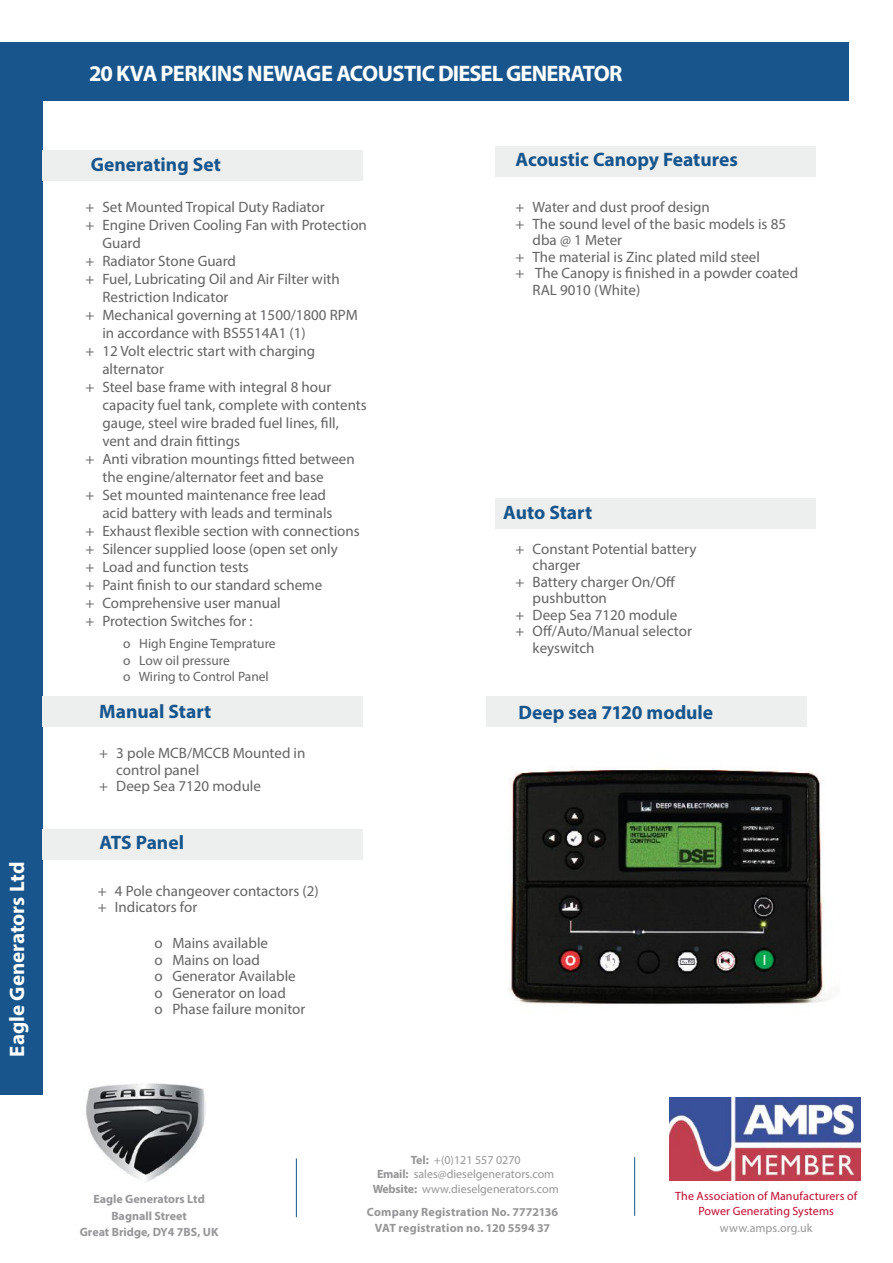
<style>
.page{position:relative;width:893px;height:1263px;background:#fff}
.page>*{position:absolute;margin:0;border:0;box-sizing:border-box;transform-origin:0 0}
.t1{font:700 22.5px "Myriad Pro";letter-spacing:-.035em;color:#fff}
.t2{font:700 21px "Myriad Pro";color:#fff}
.t3{font:700 19.5px "Myriad Pro";color:#17558c}
.t4{font:15px/16.5px "Myriad Pro";color:#656365}
.t5{font:13.5px/16.5px "Myriad Pro";color:#656365}
.t6{font:700 12px/16.5px "Myriad Pro";color:#969698;text-align:center}
.t7{font:12px/14.4px "Myriad Pro";color:#969698;text-align:center}
.t8{font:12px/14.5px "Myriad Pro";letter-spacing:.01em;color:#c00a2f;text-align:center}
.s1{font-weight:700}
</style>
<div class="page">
<div style="left:0;top:42px;width:43px;height:1052px;background:#17558c"></div>
<div style="left:41px;top:42px;width:808px;height:59px;background:#17558c"></div>
<div style="left:43px;top:150px;width:320px;height:31px;background:#edeeee"></div>
<div style="left:43px;top:696px;width:320px;height:31px;background:#edeeee"></div>
<div style="left:495px;top:499px;width:321px;height:30px;background:#edeeee"></div>
<div style="left:43px;top:829px;width:320px;height:31px;background:#edeeee"></div>
<hr style="left:296px;top:1158px;width:1px;height:59px;background:#17558c">
<hr style="left:634px;top:1157px;width:1px;height:59px;background:#17558c">
<img style="left:86px;top:1083px;width:120px;height:99px">
<img style="left:509px;top:768px;width:323px;height:237px">
<div style="left:487px;top:696px;width:320px;height:31px;background:#edeeee"></div>
<img style="left:669px;top:1098px;width:192px;height:82px">
<div style="left:495px;top:146px;width:321px;height:31px;background:#edeeee"></div>
<h2 class="t2" style="left:3px;top:1056px;width:197px;rotate:-90deg">Eagle Generators Ltd</h2>
<h1 class="t1" style="left:89px;top:59px;width:535px">20 KVA PERKINS NEWAGE ACOUSTIC DIESEL GENERATOR</h1>
<h3 class="t3" style="left:91px;top:152px;width:132px">Generating Set</h3>
<p class="t4" style="left:85px;top:199px;width:241px">+ Set Mounted Tropical Duty Radiator</p>
<p class="t4" style="left:85px;top:217px;width:283px">+ Engine Driven Cooling Fan with Protection</p>
<p class="t4" style="left:102px;top:235px;width:40px">Guard</p>
<p class="t4" style="left:85px;top:253px;width:152px">+ Radiator Stone Guard</p>
<p class="t4" style="left:85px;top:271px;width:256px">+ Fuel, Lubricating Oil and Air Filter with</p>
<p class="t4" style="left:102px;top:289px;width:128px">Restriction Indicator</p>
<p class="t4" style="left:85px;top:307px;width:274px">+ Mechanical governing at 1500/1800 RPM</p>
<p class="t4" style="left:102px;top:325px;width:205px">in accordance with BS5514A1 (1)</p>
<p class="t4" style="left:85px;top:343px;width:231px">+ 12 Volt electric start with charging</p>
<p class="t4" style="left:102px;top:361px;width:63px">alternator</p>
<p class="t4" style="left:85px;top:379px;width:247px">+ Steel base frame with integral 8 hour</p>
<p class="t4" style="left:102px;top:397px;width:266px">capacity fuel tank, complete with contents</p>
<p class="t4" style="left:102px;top:415px;width:238px">gauge, steel wire braded fuel lines, fill,</p>
<p class="t4" style="left:102px;top:433px;width:139px">vent and drain fittings</p>
<p class="t4" style="left:85px;top:451px;width:271px">+ Anti vibration mountings fitted between</p>
<p class="t4" style="left:102px;top:469px;width:223px">the engine/alternator feet and base</p>
<p class="t4" style="left:85px;top:487px;width:242px">+ Set mounted maintenance free lead</p>
<p class="t4" style="left:102px;top:505px;width:232px">acid battery with leads and terminals</p>
<p class="t4" style="left:85px;top:523px;width:276px">+ Exhaust flexible section with connections</p>
<p class="t4" style="left:85px;top:541px;width:254px">+ Silencer supplied loose (open set only</p>
<p class="t4" style="left:85px;top:559px;width:165px">+ Load and function tests</p>
<p class="t4" style="left:85px;top:577px;width:238px">+ Paint finish to our standard scheme</p>
<p class="t4" style="left:85px;top:595px;width:197px">+ Comprehensive user manual</p>
<p class="t4" style="left:85px;top:613px;width:169px">+ Protection Switches for :</p>
<p class="t5" style="left:123px;top:635px;width:154px">o High Engine Temprature o Low oil pressure<br>o Wiring to Control Panel</p>
<h3 class="t3" style="left:99px;top:698px;width:114px">Manual Start</h3>
<p class="t4" style="left:99px;top:745px;width:208px">+ 3 pole MCB/MCCB Mounted in</p>
<p class="t4" style="left:116px;top:761px;width:84px">control panel</p>
<p class="t4" style="left:99px;top:778px;width:163px">+ Deep Sea 7120 module</p>
<h3 class="t3" style="left:100px;top:830px;width:86px">ATS Panel</h3>
<p class="t4" style="left:98px;top:882px;width:222px">+ 4 Pole changeover contactors (2) + Indicators for</p>
<p class="t4" style="left:155px;top:935px;width:152px">o Mains available<br>o Mains on load<br>o Generator Available o Generator on load<br>o Phase failure monitor</p>
<h3 class="t3" style="left:516px;top:147px;width:224px">Acoustic Canopy Features</h3>
<p class="t4" style="left:516px;top:199px;width:196px">+ Water and dust proof design</p>
<p class="t4" style="left:516px;top:215px;width:272px">+ The sound level of the basic models is 85</p>
<p class="t4" style="left:533px;top:232px;width:91px">dba @ 1 Meter</p>
<p class="t4" style="left:516px;top:248px;width:246px">+ The material is Zinc plated mild steel</p>
<p class="t4" style="left:516px;top:265px;width:284px">+ The Canopy is finished in a powder coated</p>
<p class="t4" style="left:533px;top:281px;width:109px">RAL 9010 (White)</p>
<h3 class="t3" style="left:503px;top:499px;width:90px">Auto Start</h3>
<p class="t4" style="left:516px;top:540px;width:182px">+ Constant Potential battery</p>
<p class="t4" style="left:533px;top:557px;width:49px">charger</p>
<p class="t4" style="left:516px;top:573px;width:161px">+ Battery charger On/Off</p>
<p class="t4" style="left:533px;top:590px;width:76px">pushbutton</p>
<p class="t4" style="left:516px;top:606px;width:163px">+ Deep Sea 7120 module</p>
<p class="t4" style="left:516px;top:623px;width:178px">+ Off/Auto/Manual selector</p>
<p class="t4" style="left:533px;top:639px;width:63px">keyswitch</p>
<h3 class="t3" style="left:519px;top:699px;width:196px">Deep sea 7120 module</h3>
<p class="t6" style="left:80px;top:1191px;width:140px">Eagle Generators Ltd<br>Bagnall Street<br>Great Bridge, DY4 7BS, UK</p>
<p class="t7" style="left:373px;top:1152px;width:187px"><span class="s1">Tel:</span> +(0)121 557 0270<br><span class="s1">Email:</span> sales@dieselgenerators.com<br><span class="s1">Website:</span> www.dieselgenerators.com</p>
<p class="t6" style="left:367px;top:1203px;width:193px;line-height:16px">Company Registration No. 7772136<br>VAT registration no. 120 5594 37</p>
<p class="t8" style="left:675px;top:1189px;width:184px">The Association of Manufacturers of<br>Power Generating Systems</p>
<p class="t7" style="left:720px;top:1221px;width:94px">www.amps.org.uk</p>
</div>
